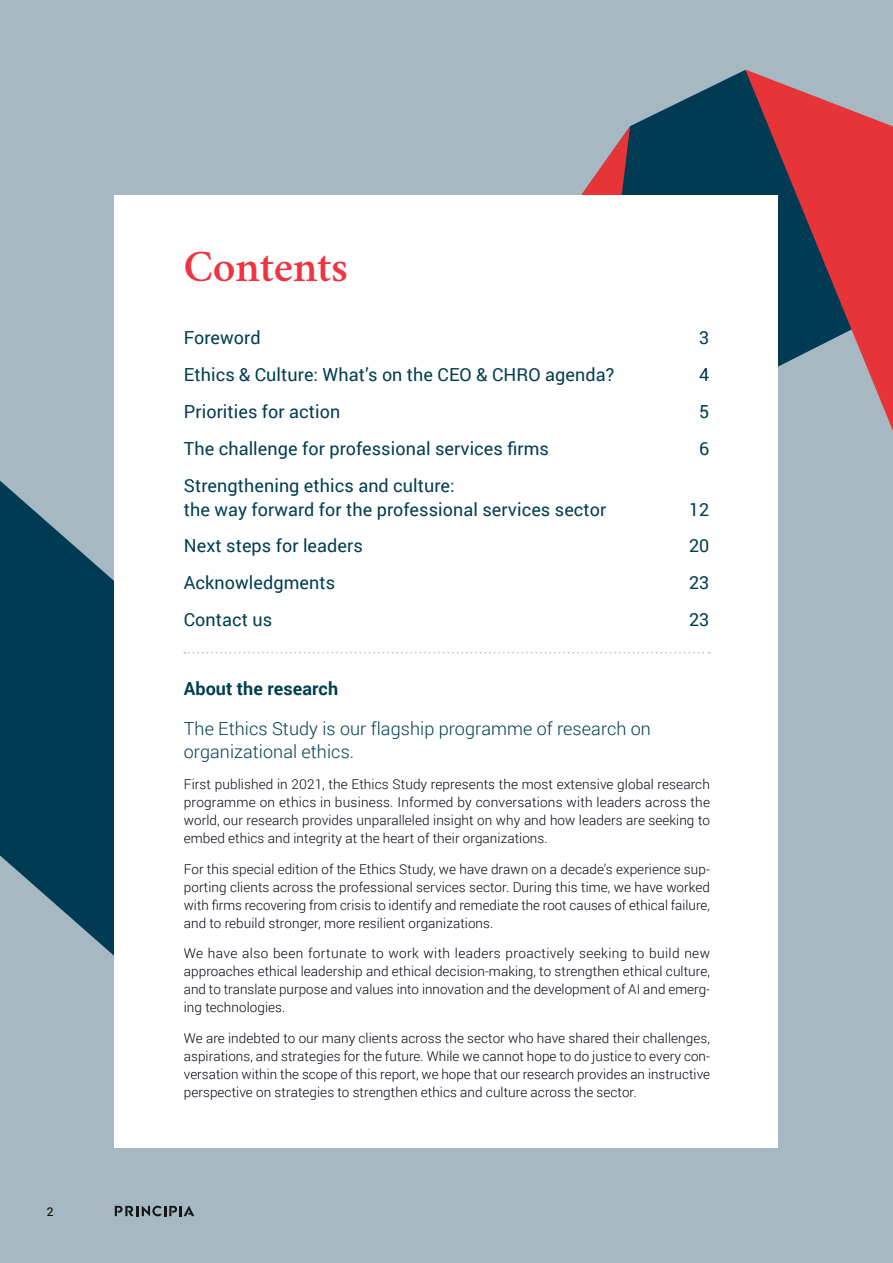
<style>
.page{position:relative;width:893px;height:1263px;background:#a6b8c1}
.page>*{position:absolute;margin:0;border:0;box-sizing:border-box;transform-origin:0 0}
.t1{font:600 45px "Crimson";letter-spacing:-.01em;color:#ef3340}
.t2{font:18px/24px "Roboto";letter-spacing:.005em;color:#003e51}
.t3{font:300 18px/23.1px "Roboto";letter-spacing:.005em;color:#003e51}
.t4{font:700 18px "Roboto";letter-spacing:.005em;color:#003e51}
.t5{font:300 13.5px/18px "Roboto";letter-spacing:.005em;color:#00050f;text-align:justify}
.t6{font:12px "Roboto";color:#000}
</style>
<div class="page">
<svg style="left:630px;top:70px;width:115px;height:126px;fill:#003a53"></svg>
<svg style="left:745px;top:69px;width:148px;height:362px"></svg>
<svg style="left:0;top:481px;width:115px;height:576px;fill:#003a53"></svg>
<svg style="left:229px;top:126px;width:401px;height:70px"></svg>
<svg style="left:115px;top:1205px;width:79px;height:11px"></svg>
<div style="left:115px;top:196px;width:663px;height:952px;background:#fff"></div>
<svg style="left:184px;top:652px;width:526px;height:1px"></svg>
<p class="t6" style="left:47px;top:1203px;width:8px">2</p>
<h1 class="t1" style="left:184px;top:234px;width:166px">Contents</h1>
<h2 class="t2" style="left:184px;top:325px;width:78px">Foreword</h2>
<h2 class="t2" style="left:699px;top:325px;width:12px">3</h2>
<h2 class="t2" style="left:184px;top:362px;width:432px">Ethics &amp; Culture: What’s on the CEO &amp; CHRO agenda?</h2>
<h2 class="t2" style="left:699px;top:362px;width:12px">4</h2>
<h2 class="t2" style="left:184px;top:399px;width:158px">Priorities for action</h2>
<h2 class="t2" style="left:699px;top:399px;width:12px">5</h2>
<h2 class="t2" style="left:184px;top:436px;width:367px">The challenge for professional services firms</h2>
<h2 class="t2" style="left:699px;top:436px;width:12px">6</h2>
<h2 class="t2" style="left:184px;top:472px;width:424px">Strengthening ethics and culture:<br>the way forward for the professional services sector</h2>
<h2 class="t2" style="left:689px;top:496px;width:22px">12</h2>
<h2 class="t2" style="left:184px;top:533px;width:180px">Next steps for leaders</h2>
<h2 class="t2" style="left:689px;top:533px;width:22px">20</h2>
<h2 class="t2" style="left:184px;top:570px;width:153px">Acknowledgments</h2>
<h2 class="t2" style="left:689px;top:570px;width:22px">23</h2>
<h2 class="t2" style="left:184px;top:607px;width:90px">Contact us</h2>
<h2 class="t2" style="left:689px;top:607px;width:22px">23</h2>
<h2 class="t4" style="left:184px;top:676px;width:156px">About the research</h2>
<h2 class="t3" style="left:184px;top:716px;width:469px">The Ethics Study is our flagship programme of research on organizational ethics.</h2>
<p class="t5" style="left:184px;top:774px;width:528px">First published in 2021, the Ethics Study represents the most extensive global research programme on ethics in business. Informed by conversations with leaders across the world, our research provides unparalleled insight on why and how leaders are seeking to embed ethics and integrity at the heart of their organizations.</p>
<p class="t5" style="left:184px;top:859px;width:528px">For this special edition of the Ethics Study, we have drawn on a decade’s experience sup&shy;porting clients across the professional services sector. During this time, we have worked with firms recovering from crisis to identify and remediate the root causes of ethical failure, and to rebuild stronger, more resilient organizations.</p>
<p class="t5" style="left:184px;top:944px;width:528px">We have also been fortunate to work with leaders proactively seeking to build new approaches ethical leadership and ethical decision-making, to strengthen ethical culture, and to translate purpose and values into innovation and the development of AI and emerg&shy;ing technologies.</p>
<p class="t5" style="left:184px;top:1029px;width:528px">We are indebted to our many clients across the sector who have shared their challenges, aspirations, and strategies for the future. While we cannot hope to do justice to every con&shy;versation within the scope of this report, we hope that our research provides an instructive perspective on strategies to strengthen ethics and culture across the sector.</p>
</div>
